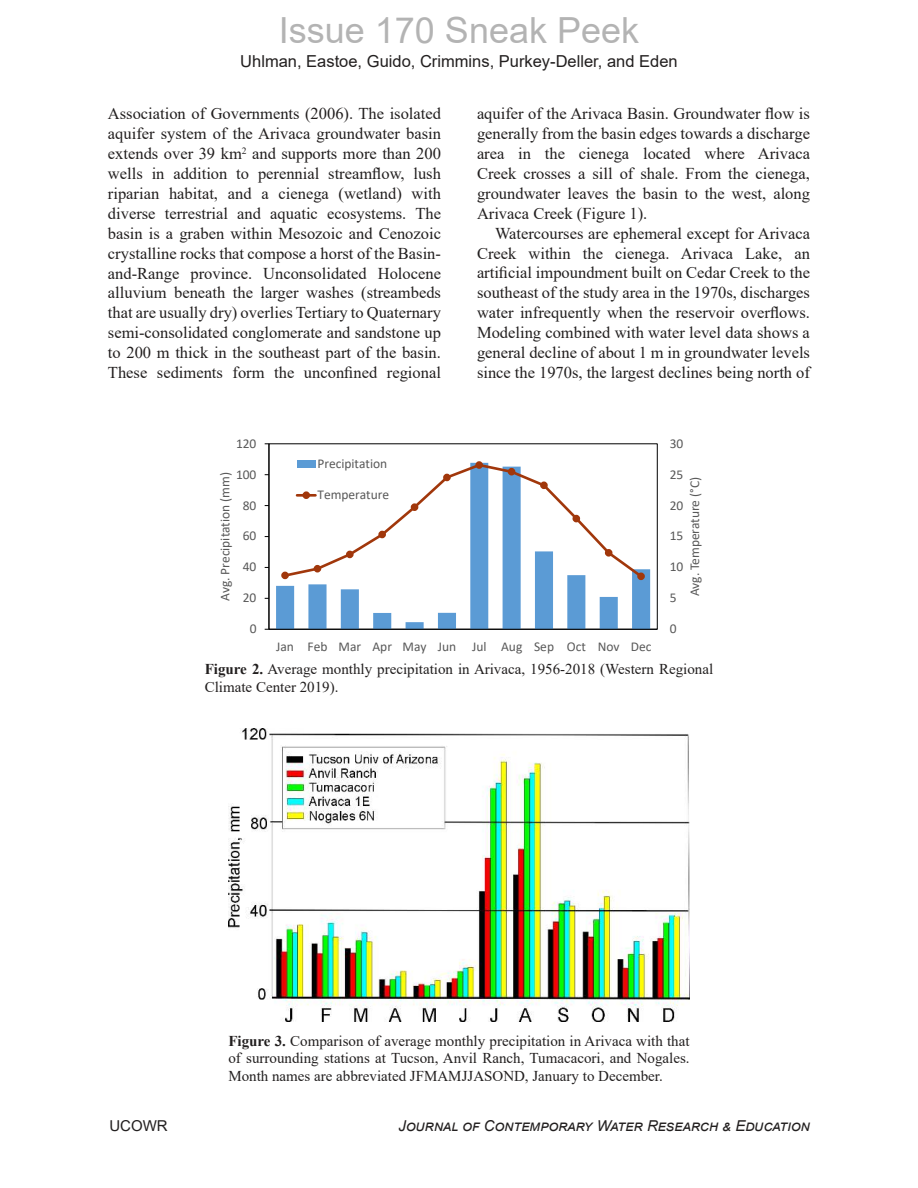
<style>
.page{position:relative;width:918px;height:1188px;background:#fff}
.page>*{position:absolute;margin:0;border:0;box-sizing:border-box;transform-origin:0 0}
.t1{font:36px "Arial";color:rgb(0 0 0/.3)}
.t2{font:16.5px/20px "Times New Roman";color:#221f1f;text-align:justify}
.t3{font:16.5px "Arial";color:#221f1f}
.t4{font:15px/17.2px "Times New Roman";color:#221f1f}
.t5{font:italic 15px "Arial";color:#221f1f}
.t6{font:15px "Arial";color:#221f1f}
.t7{font:13.5px "Calibri";color:#595959}
.s1{font-weight:700}
</style>
<div class="page">
<svg style="left:276px;top:569px;width:374px;height:60px"></svg>
<hr style="left:269px;top:444px;width:1px;height:185px;background:#000">
<hr style="left:269px;top:629px;width:388px;height:1px;background:#000">
<div style="left:281px;top:572px;width:8px;height:7px;border:3px solid #a1370b;border-radius:50%"></div>
<div style="left:475px;top:461px;width:8px;height:8px;border:3px solid #a1370b;border-radius:50%"></div>
<div style="left:297px;top:460px;width:18px;height:7px;background:#5b9bd5"></div>
<svg style="left:282px;top:462px;width:363px;height:118px"></svg>
<div style="left:302px;top:491px;width:8px;height:8px;border:3px solid #a1370b;border-radius:50%"></div>
<img style="left:228px;top:728px;width:462px;height:293px">
<h1 class="t1" style="left:279px;top:9px;width:362px">Issue 170 Sneak Peek</h1>
<p class="t3" style="left:240px;top:55px;width:439px">Uhlman, Eastoe, Guido, Crimmins, Purkey-Deller, and Eden</p>
<p class="t2" style="left:108px;top:103px;width:335px">Association of Governments (2006). The isolated aquifer system of the Arivaca groundwater basin extends over 39 km<sup>2</sup> and supports more than 200 wells in addition to perennial streamflow, lush riparian habitat, and a cienega (wetland) with diverse terrestrial and aquatic ecosystems. The basin is a graben within Mesozoic and Cenozoic crystalline rocks that compose a horst of the Basin&shy;and-Range province. Unconsolidated Holocene alluvium beneath the larger washes (streambeds that are usually dry) overlies Tertiary to Quaternary semi-consolidated conglomerate and sandstone up to 200 m thick in the southeast part of the basin.<br>These sediments form the unconfined regional</p>
<p class="t2" style="left:477px;top:103px;width:335px">aquifer of the Arivaca Basin. Groundwater flow is generally from the basin edges towards a discharge area in the cienega located where Arivaca Creek crosses a sill of shale. From the cienega, groundwater leaves the basin to the west, along Arivaca Creek (Figure 1).</p>
<p class="t2" style="left:477px;top:223px;width:335px;text-indent:18px">Watercourses are ephemeral except for Arivaca Creek within the cienega. Arivaca Lake, an artificial impoundment built on Cedar Creek to the southeast of the study area in the 1970s, discharges water infrequently when the reservoir overflows.<br>Modeling combined with water level data shows a general decline of about 1 m in groundwater levels since the 1970s, the largest declines being north of</p>
<p class="t7" style="left:236px;top:438px;width:22px">120</p>
<p class="t7" style="left:670px;top:438px;width:15px">30</p>
<p class="t7" style="left:236px;top:469px;width:22px">100</p>
<p class="t7" style="left:220px;top:601px;width:130px;rotate:-90deg">Avg. Precipitation (mm)</p>
<p class="t7" style="left:243px;top:500px;width:15px">80</p>
<p class="t7" style="left:243px;top:531px;width:15px">60</p>
<p class="t7" style="left:243px;top:562px;width:15px">40</p>
<p class="t7" style="left:243px;top:593px;width:15px">20</p>
<p class="t7" style="left:317px;top:458px;width:71px">Precipitation</p>
<p class="t7" style="left:317px;top:490px;width:73px">Temperature</p>
<p class="t7" style="left:670px;top:469px;width:15px">25</p>
<p class="t7" style="left:690px;top:596px;width:121px;rotate:-90deg">Avg. Temperature (°C)</p>
<p class="t7" style="left:670px;top:500px;width:15px">20</p>
<p class="t7" style="left:670px;top:531px;width:15px">15</p>
<p class="t7" style="left:670px;top:562px;width:15px">10</p>
<p class="t7" style="left:670px;top:593px;width:8px">5</p>
<p class="t7" style="left:250px;top:624px;width:8px">0</p>
<p class="t7" style="left:670px;top:624px;width:8px">0</p>
<p class="t7" style="left:276px;top:641px;width:377px">Jan Feb Mar Apr May Jun Jul Aug Sep Oct Nov Dec</p>
<p class="t4" style="left:205px;top:660px;width:510px"><span class="s1">Figure 2.</span> Average monthly precipitation in Arivaca, 1956-2018 (Western Regional<br>Climate Center 2019).</p>
<p class="t4" style="left:228px;top:1032px;width:463px;text-align:justify"><span class="s1">Figure 3.</span> Comparison of average monthly precipitation in Arivaca with that of surrounding stations at Tucson, Anvil Ranch, Tumacacori, and Nogales.<br>Month names are abbreviated JFMAMJJASOND, January to December.</p>
<p class="t6" style="left:109px;top:1120px;width:60px">UCOWR</p>
<p class="t5" style="left:399px;top:1116px;width:413px">Journal of Contemporary Water Research &amp; Education</p>
</div>
